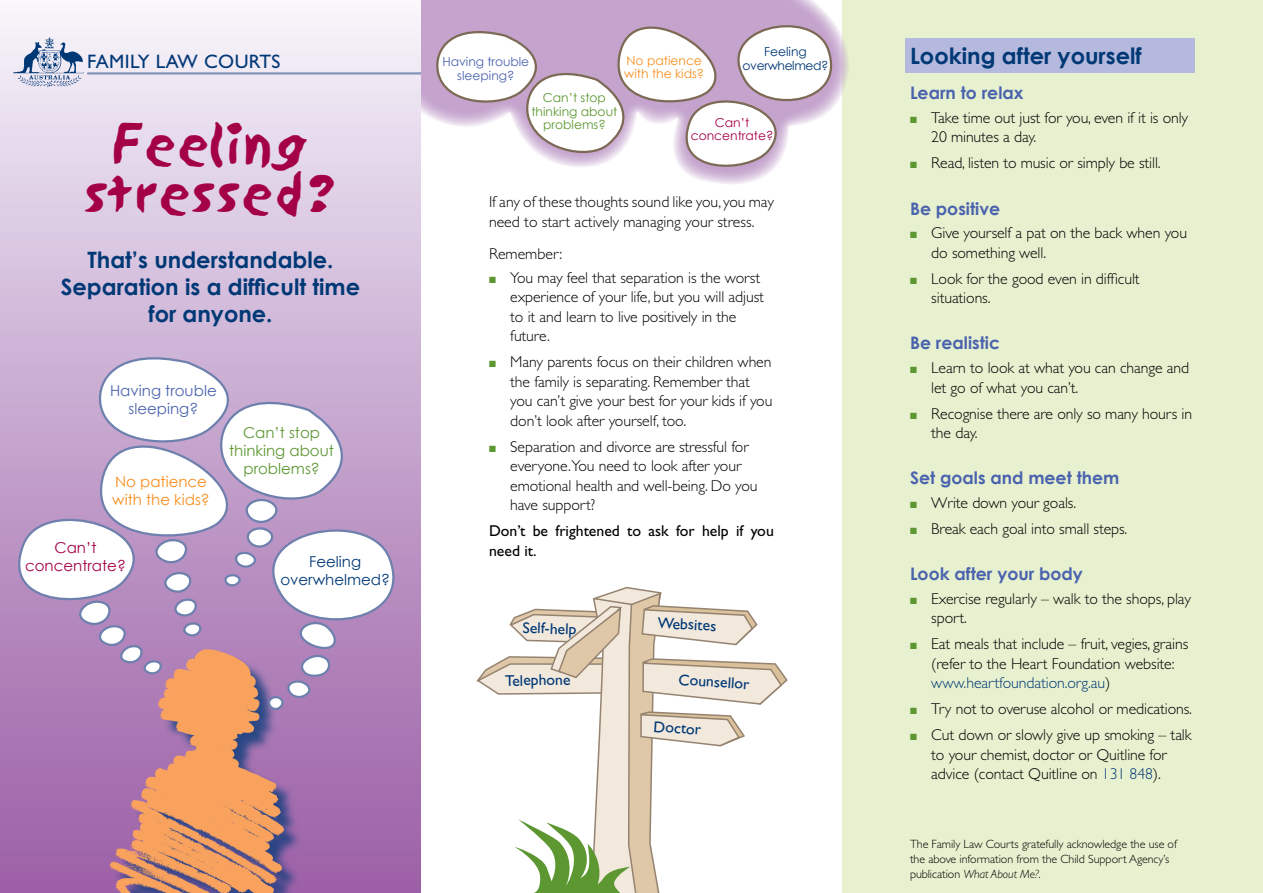
<style>
.page{position:relative;width:1263px;height:893px;background:#fff}
.page>*{position:absolute;margin:0;border:0;box-sizing:border-box;transform-origin:0 0}
.t1{font:49.5px/49.5px "Sand";color:#a40046;text-align:center}
.t2{font:700 22.5px/27px "Century Gothic";color:#003876;text-align:center}
.t3{font:19.5px "Gill Sans";letter-spacing:.02em;color:#003876}
.t4{font:700 17.25px "Century Gothic";color:#4b63ae}
.t5{font:300 15.75px/19.5px "Gill Sans";letter-spacing:-.005em;color:#000}
.t6{font:15.75px "Gill Sans";color:#003876}
.t7{font:15.75px/19.5px "Gill Sans";color:#000}
.t8{font:15px/18px "Century Gothic";color:#5d9732;text-align:center}
.t9{font:15px/18px "Century Gothic";color:#4b63ae;text-align:center}
.t10{font:15px/18px "Century Gothic";color:#f78f1e}
.t11{font:15px/18px "Century Gothic";color:#003876;text-align:center}
.t12{font:15px/18px "Century Gothic";color:#a40046;text-align:center}
.t13{font:12.3px/13.5px "Century Gothic";color:#5d9732;text-align:center}
.t14{font:12.3px/13.5px "Century Gothic";letter-spacing:-.005em;color:#4b63ae;text-align:center}
.t15{font:12.3px/13.5px "Century Gothic";color:#f78f1e}
.t16{font:12.3px/13.5px "Century Gothic";letter-spacing:-.03em;color:#003876;text-align:center}
.t17{font:12.3px/13.5px "Century Gothic";color:#a40046;text-align:center}
.t18{font:300 12px/15px "Gill Sans";letter-spacing:-.005em;color:#000}
.s1{color:#5d9732}
.s2{color:#003876}
.s3{font-style:italic}
</style>
<div class="page">
<div style="left:842px;top:0;width:421px;height:893px;background:#e7f1cf"></div>
<div style="left:906px;top:38px;width:289px;height:34px;background:#b4b9dd"></div>
<svg style="left:421px;top:0;width:428px;height:184px"></svg>
<svg style="left:476px;top:586px;width:312px;height:307px"></svg>
<svg style="left:434px;top:0;width:414px;height:175px"></svg>
<div style="left:0;top:0;width:421px;height:893px;background:linear-gradient(to bottom,#f4f2f9,#995ba4)"></div>
<div style="left:112px;top:652px;width:189px;height:241px;background:#003876;opacity:.75"></div>
<img style="left:108px;top:710px;width:185px;height:183px">
<svg style="left:0;top:347px;width:415px;height:363px"></svg>
<img style="left:14px;top:37px;width:69px;height:50px">
<hr style="left:87px;top:72px;width:334px;height:3px;background:#8593bb">
<p class="t3" style="left:87px;top:50px;width:184px">family law courts</p>
<h1 class="t1" style="left:83px;top:121px;width:257px">Feeling stressed?</h1>
<h2 class="t2" style="left:61px;top:246px;width:301px">That’s understandable.<br>Separation is a difficult time for anyone.</h2>
<p class="t9" style="left:110px;top:381px;width:108px">Having trouble sleeping?</p>
<p class="t10" style="left:112px;top:472px;width:99px">No patience with the kids?</p>
<p class="t12" style="left:25px;top:538px;width:102px">Can’t concentrate?</p>
<p class="t8" style="left:229px;top:423px;width:106px">Can’t stop thinking about problems?</p>
<p class="t11" style="left:280px;top:552px;width:111px">Feeling overwhelmed?</p>
<p class="t16" style="left:742px;top:45px;width:87px">Feeling overwhelmed?</p>
<p class="t15" style="left:624px;top:53px;width:81px">No patience with the kids?</p>
<p class="t17" style="left:691px;top:116px;width:84px">Can’t concentrate?</p>
<p class="t14" style="left:442px;top:55px;width:88px">Having trouble sleeping?</p>
<p class="t13" style="left:531px;top:91px;width:87px">Can’t stop thinking about problems?</p>
<p class="t5" style="left:489px;top:193px;width:286px">If any of these thoughts sound like you, you may need to start actively managing your stress.</p>
<p class="t5" style="left:489px;top:244px;width:75px">Remember:</p>
<p class="t5" style="left:510px;top:268px;width:255px;text-indent:-21px"><span class="s1">■</span> You may feel that separation is the worst experience of your life, but you will adjust to it and learn to live positively in the future.</p>
<p class="t5" style="left:510px;top:352px;width:264px;text-indent:-21px"><span class="s1">■</span> Many parents focus on their children when the family is separating. Remember that you can’t give your best for your kids if you don’t look after yourself, too.</p>
<p class="t5" style="left:510px;top:437px;width:249px;text-indent:-21px"><span class="s1">■</span> Separation and divorce are stressful for everyone.You need to look after your emotional health and well-being. Do you have support?</p>
<p class="t7" style="left:489px;top:521px;width:286px">Don’t be frightened to ask for help if you need it.</p>
<p class="t6" style="left:523px;top:618px;width:55px;rotate:2deg">Self-help</p>
<p class="t6" style="left:658px;top:613px;width:60px;rotate:3deg">Websites</p>
<p class="t6" style="left:505px;top:671px;width:67px;rotate:-1deg">Telephone</p>
<p class="t6" style="left:679px;top:670px;width:76px;rotate:4deg">C oun s e llor</p>
<p class="t6" style="left:654px;top:717px;width:52px;rotate:4deg">Doctor</p>
<h2 class="t2" style="left:910px;top:41px;width:233px">Looking after yourself</h2>
<p class="t4" style="left:910px;top:82px;width:115px">Learn to relax</p>
<p class="t5" style="left:931px;top:108px;width:258px;text-indent:-21px"><span class="s1">■</span> Take time out just for you, even if it is only<br>20 minutes a day.</p>
<p class="t5" style="left:910px;top:154px;width:252px"><span class="s1">■</span> Read, listen to music or simply be still.</p>
<p class="t4" style="left:910px;top:197px;width:92px">Be positive</p>
<p class="t5" style="left:931px;top:223px;width:257px;text-indent:-21px"><span class="s1">■</span> Give yourself a pat on the back when you do something well.</p>
<p class="t5" style="left:931px;top:269px;width:210px;text-indent:-21px"><span class="s1">■</span> Look for the good even in difficult situations.</p>
<p class="t4" style="left:910px;top:332px;width:92px">Be realistic</p>
<p class="t5" style="left:931px;top:358px;width:259px;text-indent:-21px"><span class="s1">■</span> Learn to look at what you can change and let go of what you can’t.</p>
<p class="t5" style="left:931px;top:404px;width:262px;text-indent:-21px"><span class="s1">■</span> Recognise there are only so many hours in the day.</p>
<p class="t4" style="left:910px;top:467px;width:211px">Set goals and meet them</p>
<p class="t5" style="left:910px;top:493px;width:168px"><span class="s1">■</span> Write down your goals.</p>
<p class="t5" style="left:910px;top:519px;width:219px"><span class="s1">■</span> Break each goal into small steps.</p>
<p class="t4" style="left:910px;top:563px;width:174px">Look after your body</p>
<p class="t5" style="left:931px;top:589px;width:261px;text-indent:-21px"><span class="s1">■</span> Exercise regularly – walk to the shops, play sport.</p>
<p class="t5" style="left:931px;top:634px;width:258px;text-indent:-21px"><span class="s1">■</span> Eat meals that include – fruit, vegies, grains (refer to the Heart Foundation website: <span class="s2">www.heartfoundation.org.au</span>)</p>
<p class="t5" style="left:910px;top:699px;width:284px"><span class="s1">■</span> Try not to overuse alcohol or medications.</p>
<p class="t5" style="left:910px;top:725px;width:283px;text-align:center"><span class="s1">■</span> Cut down or slowly give up smoking – talk to your chemist, doctor or Quitline for<br>advice (contact Quitline on <span class="s2">131 848</span>).</p>
<p class="t18" style="left:910px;top:836px;width:268px">The Family Law Courts gratefully acknowledge the use of the above information from the Child Support Agency’s publication <span class="s3">What About Me?</span>.</p>
</div>
